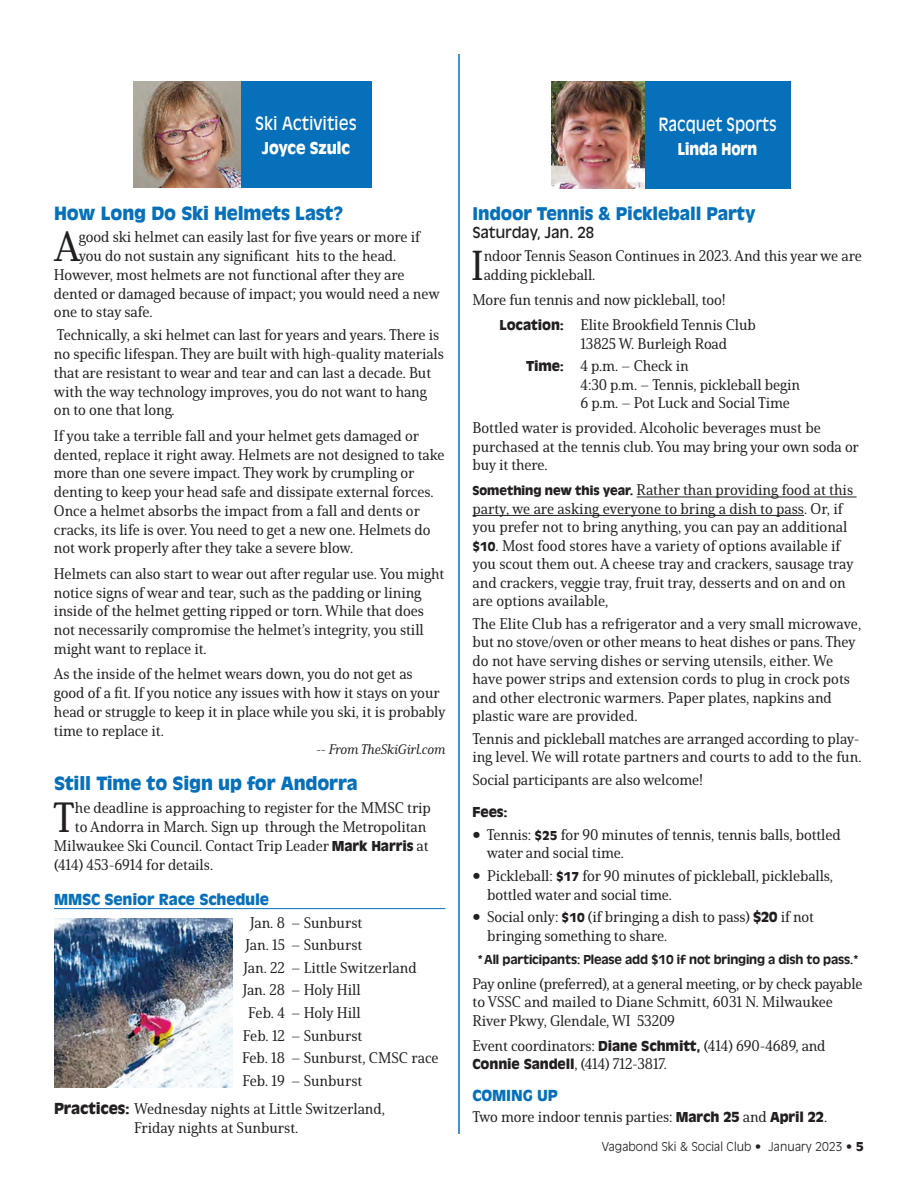
<style>
.page{position:relative;width:918px;height:1188px;background:#fff}
.page>*{position:absolute;margin:0;border:0;box-sizing:border-box;transform-origin:0 0}
.t1{font:41.1px "Solitas Serif Nor Med";color:#231f20}
.t2{font:40.65px "Solitas Serif Nor Med";color:#231f20}
.t3{font:900 18px "Antique Olive";letter-spacing:-.01em;color:#0770ba}
.t4{font:18px "Antique Olive";color:#fff;scale:.9 1}
.t5{font:18px "Antique Olive";color:#fff;scale:.85 1}
.t6{font:700 18px "Antique Oli";color:#fff;scale:.9 1}
.t7{font:700 18px "Antique Oli";color:#fff;scale:.85 1}
.t8{font:900 17.25px "Antique Olive";letter-spacing:-.01em;color:#0770ba}
.t9{font:15px/18.5px "Solitas Serif Nor Med";letter-spacing:-.005em;color:#231f20}
.t10{font:900 15px "Antique Olive";letter-spacing:-.01em;color:#0770ba}
.t11{font:15px "Antique Olive";letter-spacing:-.01em;color:#231f20}
.t12{font:500 13.5px "Antique Oli";letter-spacing:-.01em;color:#231f20}
.t13{font:13.5px "Solitas Serif Nor Med It";letter-spacing:-.005em;color:#231f20}
.t14{font:900 13.5px "Antique Olive";color:#231f20}
.t15{font:300 12px "Antique Olive";letter-spacing:.01em;color:#231f20}
.s1{font-family:"Antique Olive";font-weight:900;font-size:13.5px}
.s2{font-family:"Antique Olive";font-weight:900}
.s3{font-family:"Antique Oli";font-weight:700;font-size:13.5px}
.s4{font-family:"Antique Olive";font-weight:900;font-size:16.5px}
</style>
<div class="page">
<div style="left:240px;top:81px;width:132px;height:107px;background:#0770ba"></div>
<img style="left:133px;top:81px;width:107px;height:107px">
<img style="left:552px;top:81px;width:93px;height:108px">
<div style="left:645px;top:81px;width:145px;height:108px;background:#0770ba"></div>
<hr style="left:54px;top:908px;width:392px;height:1px;background:#0770ba">
<hr style="left:637px;top:497px;width:220px;height:1px;background:#231f20">
<hr style="left:472px;top:515px;width:332px;height:1px;background:#231f20">
<img style="left:54px;top:918px;width:179px;height:169px">
<hr style="left:458px;top:54px;width:2px;height:1080px;background:#0770ba">
<p class="t4" style="left:255px;top:112px;width:115px">Ski Activities</p>
<p class="t6" style="left:262px;top:138px;width:99px">Joyce Szulc</p>
<p class="t3" style="left:54px;top:203px;width:291px">How Long Do Ski Helmets Last?</p>
<h1 class="t1" style="left:54px;top:222px;width:28px">A</h1>
<p class="t9" style="left:79px;top:228px;width:343px">good ski helmet can easily last for five years or more if</p>
<p class="t9" style="left:79px;top:247px;width:319px">you do not sustain any significant hits to the head.</p>
<p class="t9" style="left:54px;top:265px;width:352px">However, most helmets are not functional after they are</p>
<p class="t9" style="left:54px;top:284px;width:387px">dented or damaged because of impact; you would need a new</p>
<p class="t9" style="left:54px;top:303px;width:100px">one to stay safe.</p>
<p class="t9" style="left:54px;top:326px;width:392px">Technically, a ski helmet can last for years and years. There is no specific lifespan. They are built with high-quality materials that are resistant to wear and tear and can last a decade. But with the way technology improves, you do not want to hang on to one that long.</p>
<p class="t9" style="left:54px;top:426px;width:392px">If you take a terrible fall and your helmet gets damaged or dented, replace it right away. Helmets are not designed to take more than one severe impact. They work by crumpling or denting to keep your head safe and dissipate external forces.<br>Once a helmet absorbs the impact from a fall and dents or cracks, its life is over. You need to get a new one. Helmets do not work properly after they take a severe blow.</p>
<p class="t9" style="left:54px;top:564px;width:392px">Helmets can also start to wear out after regular use. You might notice signs of wear and tear, such as the padding or lining inside of the helmet getting ripped or torn. While that does not necessarily compromise the helmet’s integrity, you still might want to replace it.</p>
<p class="t9" style="left:54px;top:665px;width:393px">As the inside of the helmet wears down, you do not get as good of a fit. If you notice any issues with how it stays on your head or struggle to keep it in place while you ski, it is probably time to replace it.</p>
<p class="t13" style="left:316px;top:741px;width:131px">-- From TheSkiGirl.com</p>
<p class="t3" style="left:54px;top:773px;width:305px">Still Time to Sign up for Andorra</p>
<h1 class="t1" style="left:53px;top:793px;width:23px">T</h1>
<p class="t9" style="left:75px;top:799px;width:358px">he deadline is approaching to register for the MMSC trip</p>
<p class="t9" style="left:75px;top:818px;width:353px">to Andorra in March. Sign up through the Metropolitan</p>
<p class="t9" style="left:54px;top:836px;width:376px">Milwaukee Ski Council. Contact Trip Leader <span class="s1">Mark Harris</span> at</p>
<p class="t9" style="left:54px;top:855px;width:161px">(414) 453-6914 for details.</p>
<p class="t10" style="left:54px;top:891px;width:217px">MMSC Senior Race Schedule</p>
<p class="t9" style="left:250px;top:913px;width:114px">Jan. 8 – Sunburst</p>
<p class="t9" style="left:246px;top:936px;width:118px">Jan. 15 – Sunburst</p>
<p class="t9" style="left:243px;top:958px;width:175px">Jan. 22 – Little Switzerland</p>
<p class="t9" style="left:243px;top:981px;width:120px">Jan. 28 – Holy Hill</p>
<p class="t9" style="left:248px;top:1004px;width:114px">Feb. 4 – Holy Hill</p>
<p class="t9" style="left:243px;top:1026px;width:121px">Feb. 12 – Sunburst</p>
<p class="t9" style="left:242px;top:1049px;width:198px">Feb. 18 – Sunburst, CMSC race</p>
<p class="t9" style="left:243px;top:1072px;width:121px">Feb. 19 – Sunburst</p>
<p class="t9" style="left:54px;top:1100px;width:333px;text-align:center"><span class="s2">Practices:</span> Wednesday nights at Little Switzerland,<br>Friday nights at Sunburst.</p>
<p class="t5" style="left:659px;top:113px;width:141px">Racquet Sports</p>
<p class="t7" style="left:678px;top:139px;width:95px">Linda Horn</p>
<p class="t8" style="left:472px;top:203px;width:285px">Indoor Tennis &amp; Pickleball Party</p>
<p class="t11" style="left:472px;top:224px;width:123px">Saturday, Jan. 28</p>
<h2 class="t2" style="left:471px;top:241px;width:15px">I</h2>
<p class="t9" style="left:484px;top:247px;width:380px">ndoor Tennis Season Continues in 2023. And this year we are adding pickleball.</p>
<p class="t9" style="left:499px;top:287px;width:258px;line-height:25.2px;text-indent:-27px">More fun tennis and now pickleball, too!<br><span class="s1">Location:</span> Elite Brookfield Tennis Club</p>
<p class="t9" style="left:526px;top:332px;width:202px;line-height:22.8px;text-indent:54px">13825 W. Burleigh Road<br><span class="s1">Time:</span> 4 p.m. – Check in</p>
<p class="t9" style="left:580px;top:375px;width:221px">4:30 p.m. – Tennis, pickleball begin<br>6 p.m. – Pot Luck and Social Time</p>
<p class="t9" style="left:472px;top:419px;width:388px">Bottled water is provided. Alcoholic beverages must be purchased at the tennis club. You may bring your own soda or buy it there.</p>
<p class="t9" style="left:472px;top:481px;width:383px"><span class="s3">Something new this year.</span> Rather than providing food at this party, we are asking everyone to bring a dish to pass. Or, if you prefer not to bring anything, you can pay an additional <span class="s3">$10</span>. Most food stores have a variety of options available if you scout them out. A cheese tray and crackers, sausage tray and crackers, veggie tray, fruit tray, desserts and on and on are options available,</p>
<p class="t9" style="left:473px;top:614px;width:390px">The Elite Club has a refrigerator and a very small microwave, but no stove/oven or other means to heat dishes or pans. They do not have serving dishes or serving utensils, either. We have power strips and extension cords to plug in crock pots and other electronic warmers. Paper plates, napkins and plastic ware are provided.</p>
<p class="t9" style="left:473px;top:729px;width:390px">Tennis and pickleball matches are arranged according to play&shy;ing level. We will rotate partners and courts to add to the fun.</p>
<p class="t9" style="left:473px;top:771px;width:232px">Social participants are also welcome!</p>
<p class="t14" style="left:472px;top:804px;width:37px">Fees:</p>
<p class="t9" style="left:487px;top:825px;width:355px;text-indent:-14px"><span class="s4">•</span> Tennis: <span class="s3">$25</span> for 90 minutes of tennis, tennis balls, bottled water and social time.</p>
<p class="t9" style="left:487px;top:867px;width:347px;text-indent:-15px"><span class="s4">•</span> Pickleball: <span class="s3">$17</span> for 90 minutes of pickleball, pickleballs, bottled water and social time.</p>
<p class="t9" style="left:487px;top:908px;width:328px;text-indent:-15px"><span class="s4">•</span> Social only: <span class="s3">$10</span> (if bringing a dish to pass) <span class="s1">$20</span> if not bringing something to share.</p>
<p class="t12" style="left:477px;top:952px;width:385px">*All participants: Please add $10 if not bringing a dish to pass.*</p>
<p class="t9" style="left:472px;top:974px;width:391px">Pay online (preferred), at a general meeting, or by check payable to VSSC and mailed to Diane Schmitt, 6031 N. Milwaukee<br>River Pkwy, Glendale, WI 53209</p>
<p class="t9" style="left:472px;top:1036px;width:355px">Event coordinators: <span class="s1">Diane Schmitt,</span> (414) 690-4689, and<br><span class="s1">Connie Sandell</span>, (414) 712-3817.</p>
<p class="t10" style="left:472px;top:1087px;width:87px">COMING UP</p>
<p class="t9" style="left:472px;top:1107px;width:356px">Two more indoor tennis parties: <span class="s1">March 25</span> and <span class="s1">April 22</span>.</p>
<p class="t15" style="left:602px;top:1139px;width:264px">Vagabond Ski &amp; Social Club • January 2023 • <span class="s3">5</span></p>
</div>
